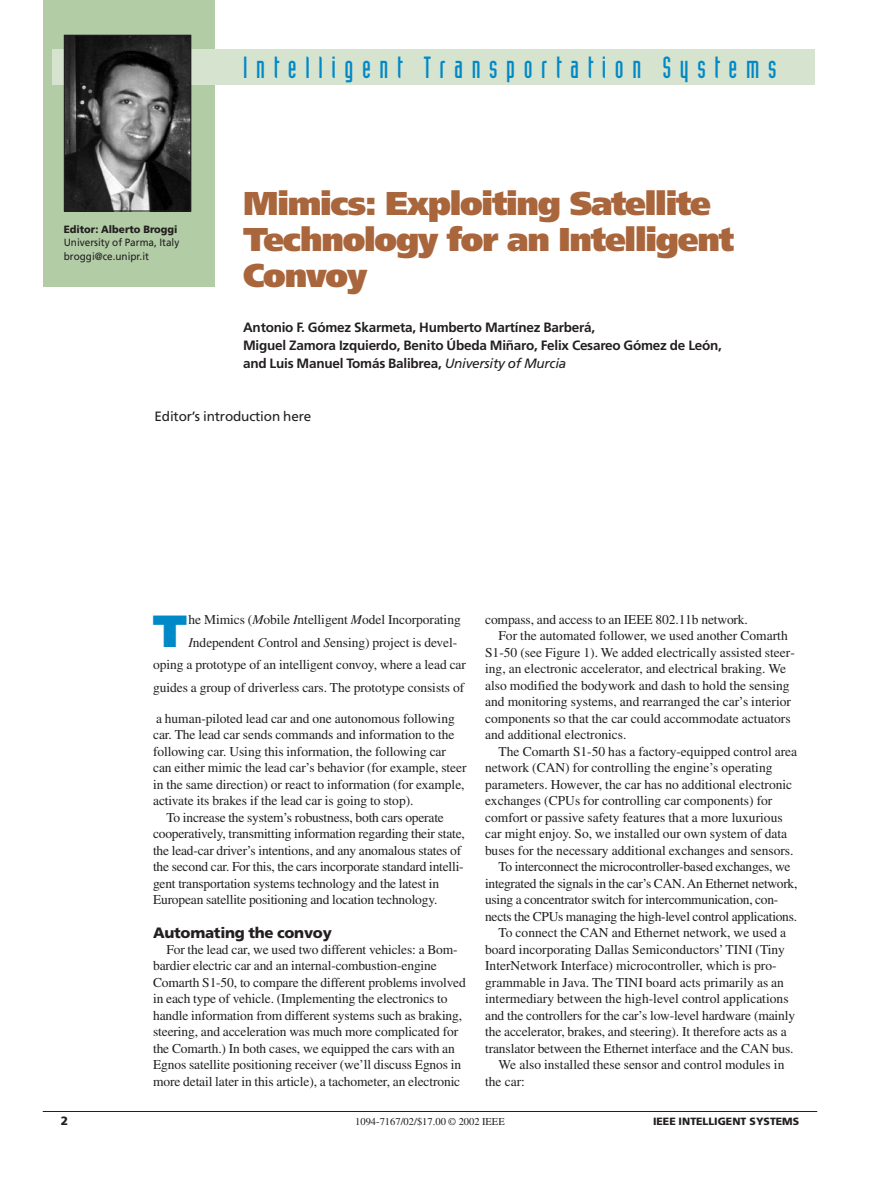
<style>
.page{position:relative;width:878px;height:1188px;background:#fff}
.page>*{position:absolute;margin:0;border:0;box-sizing:border-box;transform-origin:0 0}
.t1{font:900 45px "Frutiger";color:#0089c7}
.t2{font:900 33px/36px "Frutiger";letter-spacing:-.035em;color:#a9663c}
.t3{font:30px "Industria Solid";letter-spacing:.285em;color:#0089c7}
.t4{font:900 15px "Frutiger";letter-spacing:-.02em;color:#231f20}
.t5{font:13.5px/16.5px "Times";letter-spacing:-.005em;color:#231f20}
.t6{font:700 13.5px/18px "Frutiger";letter-spacing:-.015em;color:#231f20}
.t7{font:13.5px "Frutiger";letter-spacing:-.01em;color:#231f20}
.t8{font:900 12px "Frutiger";color:#231f20}
.t9{font:10.5px/13.5px "Frutiger";color:#231f20;scale:.95 1}
.t10{font:10.5px "Times";color:#231f20}
.t11{font:900 10.5px "Frutiger";color:#231f20}
.t12{font:900 10.5px "Frutiger";color:#231f20;scale:.95 1}
.s1{font-weight:400;font-style:italic}
.s2{font-style:italic}
</style>
<div class="page">
<div style="left:43px;top:0;width:172px;height:287px;background:#b2cca6"></div>
<div style="left:52px;top:50px;width:762px;height:35px;background:#d6e3ce"></div>
<img style="left:66px;top:37px;width:123px;height:173px">
<div style="left:64px;top:35px;width:127px;height:177px;border:1px solid #231f20"></div>
<hr style="left:43px;top:1111px;width:774px;height:1px;background:#231f20">
<p class="t12" style="left:64px;top:225px;width:121px">Editor: Alberto Broggi</p>
<p class="t9" style="left:64px;top:237px;width:123px">University of Parma, Italy broggi@ce.unipr.it</p>
<h3 class="t3" style="left:243px;top:56px;width:534px">Intelligent Transportation Systems</h3>
<h2 class="t2" style="left:243px;top:188px;width:492px">Mimics: Exploiting Satellite<br>Technology for an Intelligent<br>Convoy</h2>
<p class="t6" style="left:243px;top:319px;width:480px">Antonio F. Gómez Skarmeta, Humberto Martínez Barberá,<br>Miguel Zamora Izquierdo, Benito Úbeda Miñaro, Felix Cesareo Gómez de León, and Luis Manuel Tomás Balibrea, <span class="s1">University of Murcia</span></p>
<p class="t7" style="left:154px;top:411px;width:158px">Editor’s introduction here</p>
<h1 class="t1" style="left:153px;top:613px;width:36px">T</h1>
<p class="t5" style="left:188px;top:613px;width:274px">he Mimics (<span class="s2">M</span>obile <span class="s2">I</span>ntelligent <span class="s2">M</span>odel Incorporating</p>
<p class="t5" style="left:188px;top:635px;width:270px"><span class="s2">I</span>ndependent <span class="s2">C</span>ontrol and <span class="s2">S</span>ensing) project is devel-</p>
<p class="t5" style="left:153px;top:658px;width:314px">oping a prototype of an intelligent convoy, where a lead car</p>
<p class="t5" style="left:153px;top:680px;width:313px">guides a group of driverless cars. The prototype consists of</p>
<p class="t5" style="left:156px;top:711px;width:300px">a human-piloted lead car and one autonomous following</p>
<p class="t5" style="left:153px;top:728px;width:303px">car. The lead car sends commands and information to the</p>
<p class="t5" style="left:153px;top:744px;width:294px">following car. Using this information, the following car</p>
<p class="t5" style="left:153px;top:761px;width:315px">can either mimic the lead car’s behavior (for example, steer</p>
<p class="t5" style="left:153px;top:777px;width:313px">in the same direction) or react to information (for example,</p>
<p class="t5" style="left:153px;top:794px;width:262px">activate its brakes if the lead car is going to stop).</p>
<p class="t5" style="left:166px;top:810px;width:279px">To increase the system’s robustness, both cars operate</p>
<p class="t5" style="left:153px;top:827px;width:313px">cooperatively, transmitting information regarding their state,</p>
<p class="t5" style="left:153px;top:843px;width:309px">the lead-car driver’s intentions, and any anomalous states of</p>
<p class="t5" style="left:153px;top:860px;width:312px">the second car. For this, the cars incorporate standard intelli-</p>
<p class="t5" style="left:153px;top:876px;width:288px">gent transportation systems technology and the latest in</p>
<p class="t5" style="left:153px;top:893px;width:286px">European satellite positioning and location technology.</p>
<p class="t4" style="left:153px;top:926px;width:180px">Automating the convoy</p>
<p class="t5" style="left:153px;top:942px;width:314px;text-indent:14px">For the lead car, we used two different vehicles: a Bom&shy;bardier electric car and an internal-combustion-engine Comarth S1-50, to compare the different problems involved in each type of vehicle. (Implementing the electronics to handle information from different systems such as braking, steering, and acceleration was much more complicated for the Comarth.) In both cases, we equipped the cars with an Egnos satellite positioning receiver (we’ll discuss Egnos in more detail later in this article), a tachometer, an electronic</p>
<p class="t5" style="left:485px;top:612px;width:264px">compass, and access to an IEEE 802.11b network.</p>
<p class="t5" style="left:498px;top:629px;width:290px">For the automated follower, we used another Comarth</p>
<p class="t5" style="left:485px;top:645px;width:311px">S1-50 (see Figure 1). We added electrically assisted steer-</p>
<p class="t5" style="left:485px;top:662px;width:302px">ing, an electronic accelerator, and electrical braking. We</p>
<p class="t5" style="left:485px;top:678px;width:306px">also modified the bodywork and dash to hold the sensing</p>
<p class="t5" style="left:485px;top:695px;width:307px">and monitoring systems, and rearranged the car’s interior</p>
<p class="t5" style="left:485px;top:711px;width:307px">components so that the car could accommodate actuators</p>
<p class="t5" style="left:485px;top:728px;width:143px">and additional electronics.</p>
<p class="t5" style="left:498px;top:744px;width:300px">The Comarth S1-50 has a factory-equipped control area</p>
<p class="t5" style="left:485px;top:761px;width:289px">network (CAN) for controlling the engine’s operating</p>
<p class="t5" style="left:485px;top:777px;width:308px">parameters. However, the car has no additional electronic</p>
<p class="t5" style="left:485px;top:794px;width:289px">exchanges (CPUs for controlling car components) for</p>
<p class="t5" style="left:485px;top:810px;width:299px">comfort or passive safety features that a more luxurious</p>
<p class="t5" style="left:485px;top:827px;width:303px">car might enjoy. So, we installed our own system of data</p>
<p class="t5" style="left:485px;top:843px;width:310px">buses for the necessary additional exchanges and sensors.</p>
<p class="t5" style="left:498px;top:860px;width:293px">To interconnect the microcontroller-based exchanges, we</p>
<p class="t5" style="left:485px;top:876px;width:314px">integrated the signals in the car’s CAN. An Ethernet network,</p>
<p class="t5" style="left:485px;top:893px;width:295px">using a concentrator switch for intercommunication, con-</p>
<p class="t5" style="left:485px;top:909px;width:313px">nects the CPUs managing the high-level control applications.</p>
<p class="t5" style="left:498px;top:926px;width:289px">To connect the CAN and Ethernet network, we used a</p>
<p class="t5" style="left:485px;top:942px;width:301px">board incorporating Dallas Semiconductors’TINI (Tiny</p>
<p class="t5" style="left:485px;top:959px;width:293px">InterNetwork Interface) microcontroller, which is pro-</p>
<p class="t5" style="left:485px;top:975px;width:300px">grammable in Java. The TINI board acts primarily as an</p>
<p class="t5" style="left:485px;top:992px;width:305px">intermediary between the high-level control applications</p>
<p class="t5" style="left:485px;top:1008px;width:311px">and the controllers for the car’s low-level hardware (mainly</p>
<p class="t5" style="left:485px;top:1025px;width:303px">the accelerator, brakes, and steering). It therefore acts as a</p>
<p class="t5" style="left:485px;top:1041px;width:310px">translator between the Ethernet interface and the CAN bus.</p>
<p class="t5" style="left:498px;top:1058px;width:287px">We also installed these sensor and control modules in</p>
<p class="t5" style="left:485px;top:1074px;width:41px">the car:</p>
<p class="t8" style="left:61px;top:1116px;width:9px">2</p>
<p class="t10" style="left:355px;top:1117px;width:151px">1094-7167/02/$17.00 © 2002 IEEE</p>
<p class="t11" style="left:653px;top:1117px;width:148px">IEEE INTELLIGENT SYSTEMS</p>
</div>
